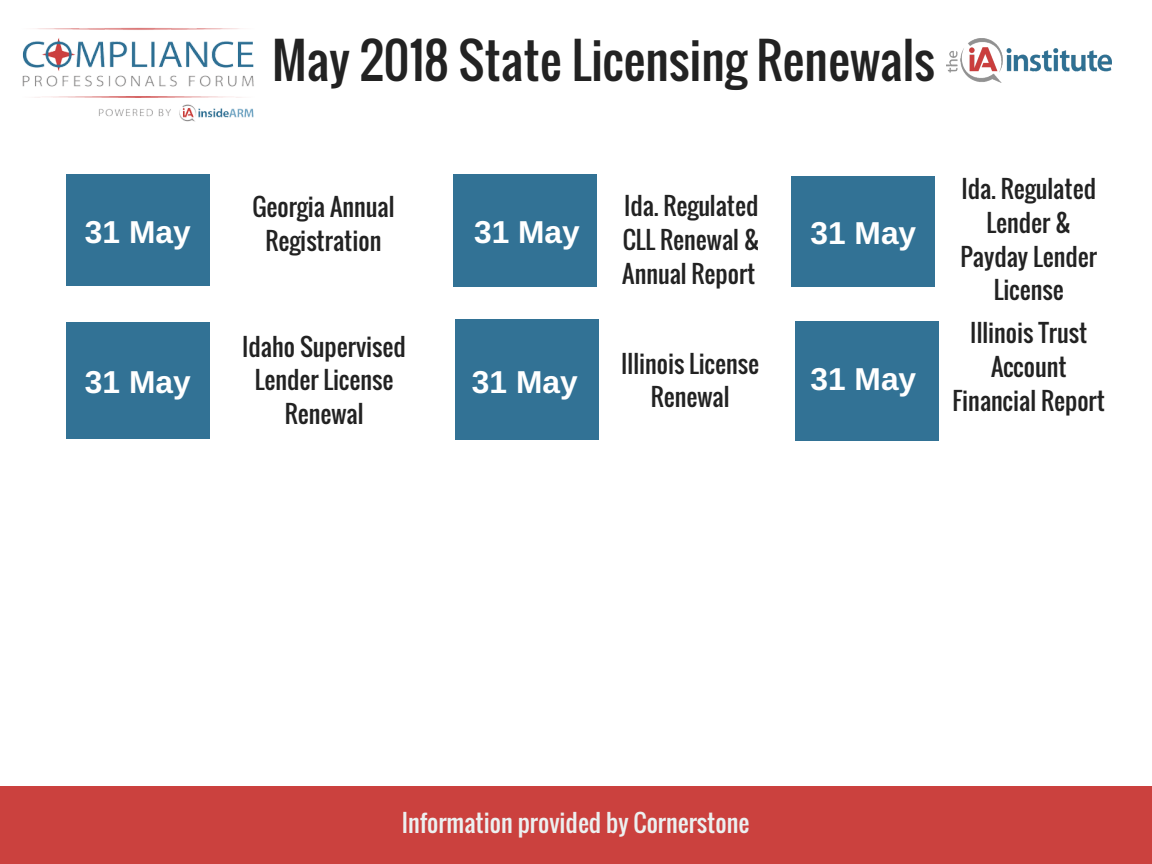
<style>
.page{position:relative;width:1152px;height:864px;background:#fff}
.page>*{position:absolute;margin:0;border:0;box-sizing:border-box;transform-origin:0 0}
.t1{font:48.3px "Oswald";color:#222}
.t2{font:700 31.65px "Arimo";color:#fff}
.t3{font:24.15px/33.8px "Oswald";color:#222;text-align:center}
.t4{font:24.15px "Oswald";color:#ecf0f0}
</style>
<div class="page">
<div style="left:66px;top:174px;width:144px;height:112px;background:#327295"></div>
<div style="left:791px;top:177px;width:144px;height:110px;background:#327295"></div>
<div style="left:66px;top:322px;width:144px;height:117px;background:#327295"></div>
<div style="left:455px;top:320px;width:143px;height:120px;background:#327295"></div>
<div style="left:453px;top:174px;width:144px;height:113px;background:#327295"></div>
<div style="left:795px;top:322px;width:144px;height:119px;background:#327295"></div>
<div style="left:0;top:786px;width:1152px;height:78px;background:#cb413e"></div>
<img style="left:946px;top:38px;width:166px;height:44px">
<img style="left:22px;top:27px;width:232px;height:95px">
<h1 class="t1" style="left:272px;top:23px;width:664px">May 2018 State Licensing Renewals</h1>
<p class="t3" style="left:622px;top:188px;width:139px;text-align:justify">Ida. Regulated CLL Renewal &amp; Annual Report</p>
<p class="t3" style="left:252px;top:189px;width:143px">Georgia Annual</p>
<h2 class="t2" style="left:85px;top:214px;width:107px">31 May</h2>
<p class="t3" style="left:265px;top:223px;width:118px">Registration</p>
<h2 class="t2" style="left:474px;top:214px;width:107px">31 May</h2>
<h2 class="t2" style="left:811px;top:215px;width:107px">31 May</h2>
<p class="t3" style="left:242px;top:329px;width:165px">Idaho Supervised<br>Lender License<br>Renewal</p>
<h2 class="t2" style="left:85px;top:364px;width:107px">31 May</h2>
<h2 class="t2" style="left:472px;top:364px;width:107px">31 May</h2>
<p class="t3" style="left:621px;top:346px;width:139px">Illinois License<br>Renewal</p>
<h2 class="t2" style="left:811px;top:362px;width:107px">31 May</h2>
<p class="t3" style="left:961px;top:171px;width:138px">Ida. Regulated<br>Lender &amp;<br>Payday Lender<br>License</p>
<p class="t3" style="left:953px;top:315px;width:154px">Illinois Trust<br>Account<br>Financial Report</p>
<p class="t4" style="left:402px;top:804px;width:349px">Information provided by Cornerstone</p>
</div>
